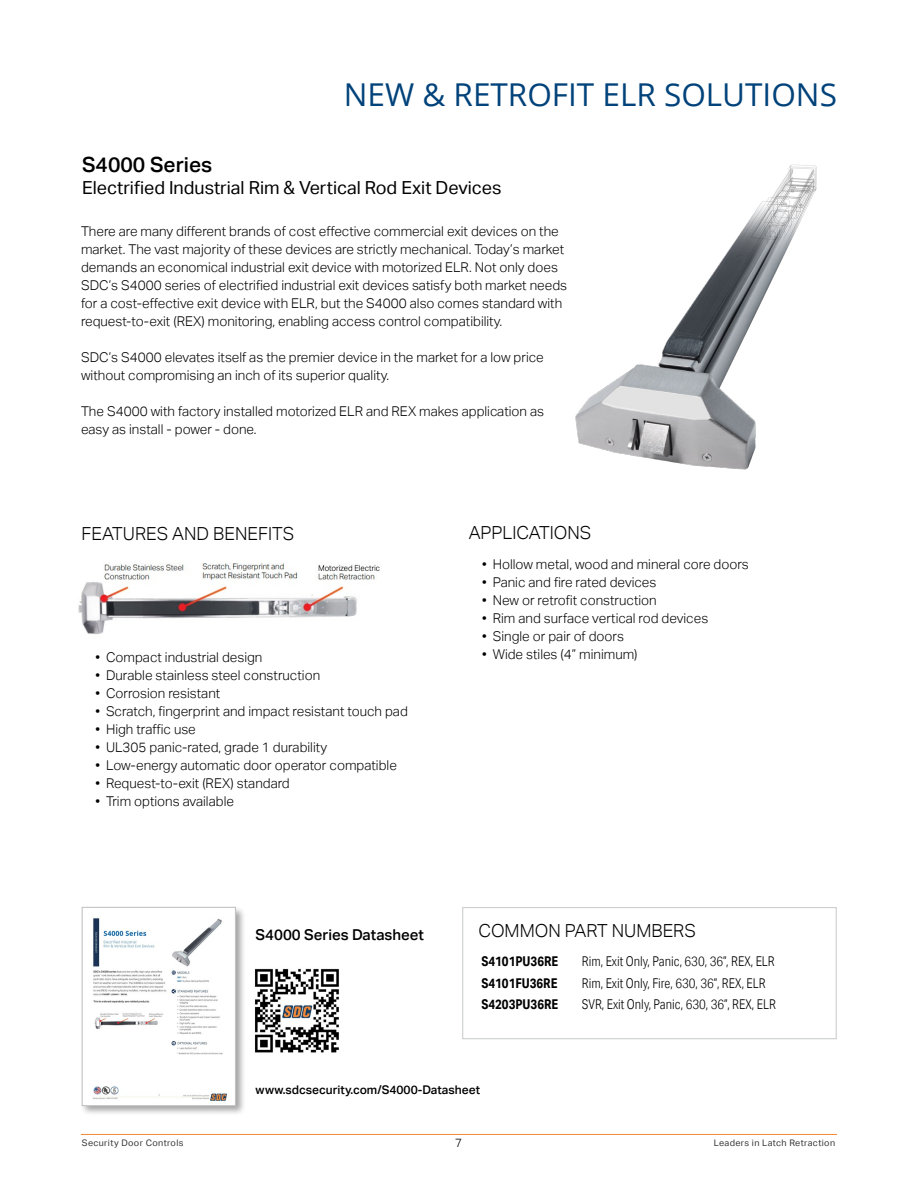
<style>
.page{position:relative;width:918px;height:1188px;background:#fff}
.page>*{position:absolute;margin:0;border:0;box-sizing:border-box;transform-origin:0 0}
.t1{font:31.5px "Open Sans";color:#00427a}
.t2{font:500 21px "Aktiv Grotesk";color:#000}
.t3{font:300 18px "Aktiv Grotesk";color:#000}
.t4{font:18px "Aktiv Grotesk";color:#000}
.t5{font:500 15px "Aktiv Grotesk";color:#000}
.t6{font:300 13.5px/18px "Aktiv Grotesk";color:#000}
.t7{font:300 13.5px "Aktiv Grotesk Cd";color:#000}
.t8{font:700 13.5px "Aktiv Grotesk Cd";color:#000}
.t9{font:500 12px "Aktiv Grotesk";color:#000}
.t10{font:300 12px "Aktiv Grotesk";color:#000}
.t11{font:9px "Aktiv Grotesk";letter-spacing:.04em;color:#343433}
</style>
<div class="page">
<hr style="left:81px;top:1134px;width:756px;height:1px;background:#f58732">
<img style="left:575px;top:164px;width:242px;height:306px">
<img style="left:78px;top:563px;width:302px;height:71px">
<div style="left:80px;top:905px;width:166px;height:211px;background:#000;opacity:.36"></div>
<img style="left:84px;top:909px;width:149px;height:195px">
<div style="left:82px;top:907px;width:153px;height:199px;border:1px solid #bcbec0"></div>
<img style="left:255px;top:968px;width:84px;height:85px">
<div style="left:462px;top:907px;width:375px;height:132px;background:#fff;border:1px solid #c7c8ca"></div>
<h1 class="t1" style="left:344px;top:73px;width:495px">NEW &amp; RETROFIT ELR SOLUTIONS</h1>
<h2 class="t2" style="left:82px;top:153px;width:132px">S4000 Series</h2>
<h3 class="t4" style="left:82px;top:177px;width:421px">Electrified Industrial Rim &amp; Vertical Rod Exit Devices</h3>
<p class="t6" style="left:81px;top:222px;width:488px">There are many different brands of cost effective commercial exit devices on the market. The vast majority of these devices are strictly mechanical. Today’s market demands an economical industrial exit device with motorized ELR. Not only does SDC’s S4000 series of electrified industrial exit devices satisfy both market needs for a cost-effective exit device with ELR, but the S4000 also comes standard with request-to-exit (REX) monitoring, enabling access control compatibility.</p>
<p class="t6" style="left:81px;top:348px;width:464px">SDC’s S4000 elevates itself as the premier device in the market for a low price without compromising an inch of its superior quality.</p>
<p class="t6" style="left:81px;top:402px;width:465px">The S4000 with factory installed motorized ELR and REX makes application as easy as install - power - done.</p>
<h3 class="t3" style="left:81px;top:523px;width:214px">FEATURES AND BENEFITS</h3>
<h3 class="t3" style="left:469px;top:523px;width:124px">APPLICATIONS</h3>
<p class="t6" style="left:96px;top:648px;width:168px">• Compact industrial design</p>
<p class="t6" style="left:96px;top:666px;width:226px">• Durable stainless steel construction</p>
<p class="t6" style="left:96px;top:684px;width:126px">• Corrosion resistant</p>
<p class="t6" style="left:96px;top:702px;width:314px">• Scratch, fingerprint and impact resistant touch pad</p>
<p class="t6" style="left:96px;top:720px;width:102px">• High traffic use</p>
<p class="t6" style="left:96px;top:738px;width:233px">• UL305 panic-rated, grade 1 durability</p>
<p class="t6" style="left:96px;top:756px;width:303px">• Low-energy automatic door operator compatible</p>
<p class="t6" style="left:96px;top:774px;width:196px">• Request-to-exit (REX) standard</p>
<p class="t6" style="left:96px;top:792px;width:140px">• Trim options available</p>
<p class="t5" style="left:256px;top:926px;width:170px">S4000 Series Datasheet</p>
<p class="t6" style="left:482px;top:555px;width:268px">• Hollow metal, wood and mineral core doors</p>
<p class="t6" style="left:482px;top:573px;width:176px">• Panic and fire rated devices</p>
<p class="t6" style="left:482px;top:591px;width:176px">• New or retrofit construction</p>
<p class="t6" style="left:482px;top:609px;width:228px">• Rim and surface vertical rod devices</p>
<p class="t6" style="left:482px;top:627px;width:143px">• Single or pair of doors</p>
<p class="t6" style="left:482px;top:645px;width:157px">• Wide stiles (4” minimum)</p>
<h3 class="t3" style="left:478px;top:920px;width:219px">COMMON PART NUMBERS</h3>
<p class="t8" style="left:481px;top:953px;width:78px">S4101PU36RE</p>
<p class="t7" style="left:582px;top:953px;width:194px">Rim, Exit Only, Panic, 630, 36”, REX, ELR</p>
<p class="t8" style="left:481px;top:975px;width:78px">S4101FU36RE</p>
<p class="t7" style="left:582px;top:975px;width:185px">Rim, Exit Only, Fire, 630, 36”, REX, ELR</p>
<p class="t8" style="left:481px;top:996px;width:78px">S4203PU36RE</p>
<p class="t7" style="left:582px;top:997px;width:195px">SVR, Exit Only, Panic, 630, 36”, REX, ELR</p>
<p class="t9" style="left:256px;top:1083px;width:226px">www.sdcsecurity.com/S4000-Datasheet</p>
<p class="t11" style="left:82px;top:1137px;width:103px">Security Door Controls</p>
<p class="t10" style="left:455px;top:1136px;width:9px">7</p>
<p class="t11" style="left:714px;top:1137px;width:123px">Leaders in Latch Retraction</p>
</div>
